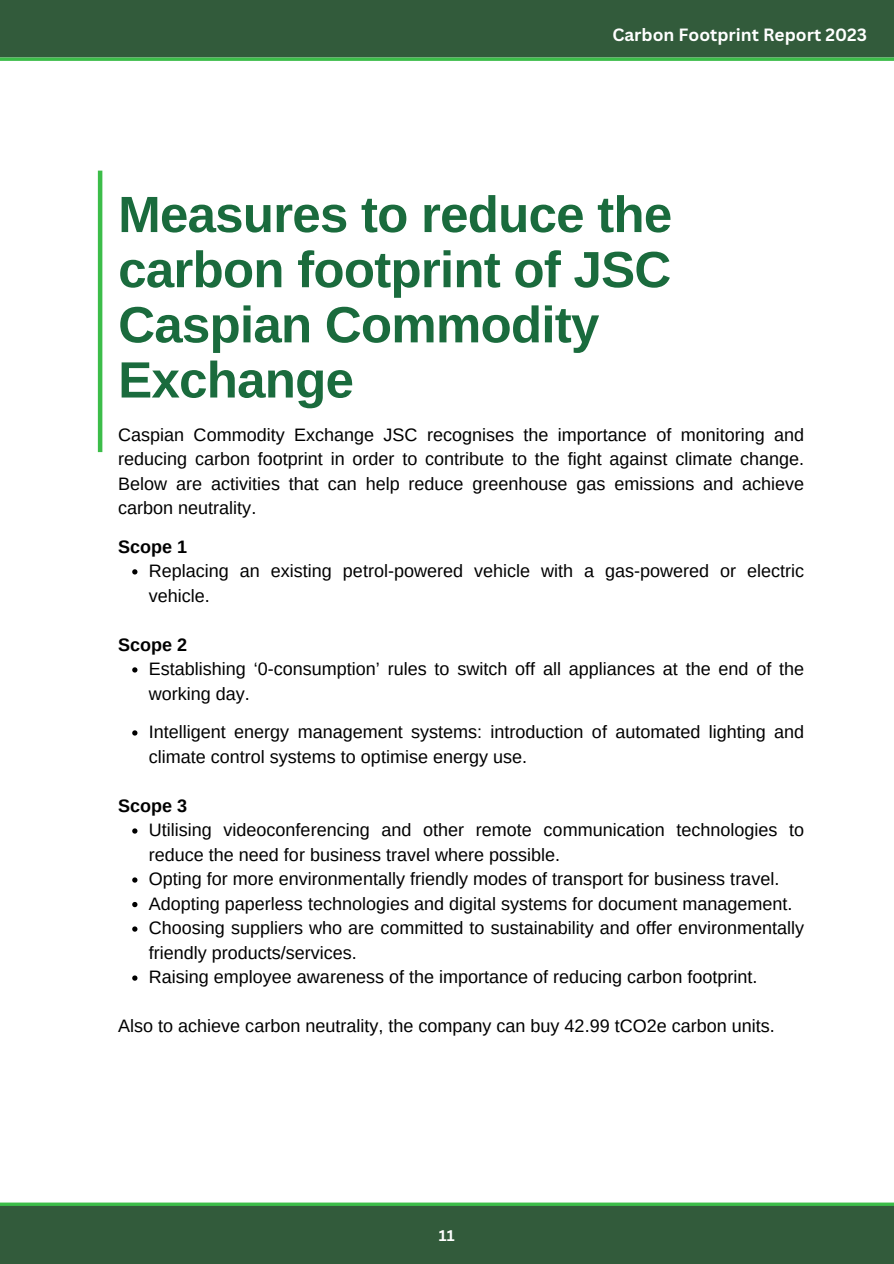
<style>
.page{position:relative;width:894px;height:1264px;background:#fff}
.page>*{position:absolute;margin:0;border:0;box-sizing:border-box;transform-origin:0 0}
.t1{font:700 51px/55.2px "Arimo";letter-spacing:-.015em;color:#1a6b3d}
.t2{font:18px/24.5px "Arimo";color:#000}
.t3{font:700 18px "Arimo";color:#000}
.t4{font:700 17.25px "Canva Sans";color:#fff}
.t5{font:700 15px "Canva Sans";color:#fff}
</style>
<div class="page">
<div style="left:0;top:0;width:893px;height:1263px;background:#325b3b"></div>
<div style="left:0;top:57px;width:893px;height:1148px;background:#fff"></div>
<hr style="left:98px;top:171px;width:4px;height:281px;background:#3cbd49">
<svg style="left:132px;top:569px;width:5px;height:5px"></svg>
<svg style="left:132px;top:667px;width:5px;height:5px"></svg>
<svg style="left:132px;top:730px;width:5px;height:5px"></svg>
<svg style="left:132px;top:828px;width:5px;height:5px"></svg>
<svg style="left:132px;top:877px;width:5px;height:5px"></svg>
<svg style="left:132px;top:901px;width:5px;height:6px"></svg>
<svg style="left:132px;top:926px;width:5px;height:5px"></svg>
<svg style="left:132px;top:975px;width:5px;height:5px"></svg>
<p class="t4" style="left:612px;top:23px;width:256px">Carbon Footprint Report 2023</p>
<p class="t1" style="left:118px;top:187px;width:555px">Measures to reduce the carbon footprint of JSC<br>Caspian Commodity<br>Exchange</p>
<h2 class="t2" style="left:118px;top:422px;width:687px;text-align:justify">Caspian Commodity Exchange JSC recognises the importance of monitoring and reducing carbon footprint in order to contribute to the fight against climate change.<br>Below are activities that can help reduce greenhouse gas emissions and achieve carbon neutrality.</h2>
<h1 class="t3" style="left:118px;top:536px;width:71px">Scope 1</h1>
<p class="t2" style="left:149px;top:558px;width:656px">Replacing an existing petrol-powered vehicle with a gas-powered or electric vehicle.</p>
<h2 class="t3" style="left:118px;top:634px;width:71px">Scope 2</h2>
<p class="t2" style="left:149px;top:656px;width:656px">Establishing ‘0-consumption’ rules to switch off all appliances at the end of the working day.</p>
<h2 class="t2" style="left:149px;top:719px;width:656px">Intelligent energy management systems: introduction of automated lighting and climate control systems to optimise energy use.</h2>
<p class="t3" style="left:118px;top:795px;width:71px">Scope 3</p>
<p class="t2" style="left:149px;top:817px;width:656px">Utilising videoconferencing and other remote communication technologies to reduce the need for business travel where possible.</p>
<h2 class="t2" style="left:149px;top:866px;width:631px">Opting for more environmentally friendly modes of transport for business travel.</h2>
<p class="t2" style="left:149px;top:891px;width:645px">Adopting paperless technologies and digital systems for document management.</p>
<p class="t2" style="left:149px;top:915px;width:656px">Choosing suppliers who are committed to sustainability and offer environmentally friendly products/services.</p>
<p class="t2" style="left:149px;top:964px;width:610px">Raising employee awareness of the importance of reducing carbon footprint.</p>
<p class="t2" style="left:118px;top:1013px;width:658px">Also to achieve carbon neutrality, the company can buy 42.99 tCO2e carbon units.</p>
<p class="t5" style="left:439px;top:1225px;width:17px">11</p>
</div>
